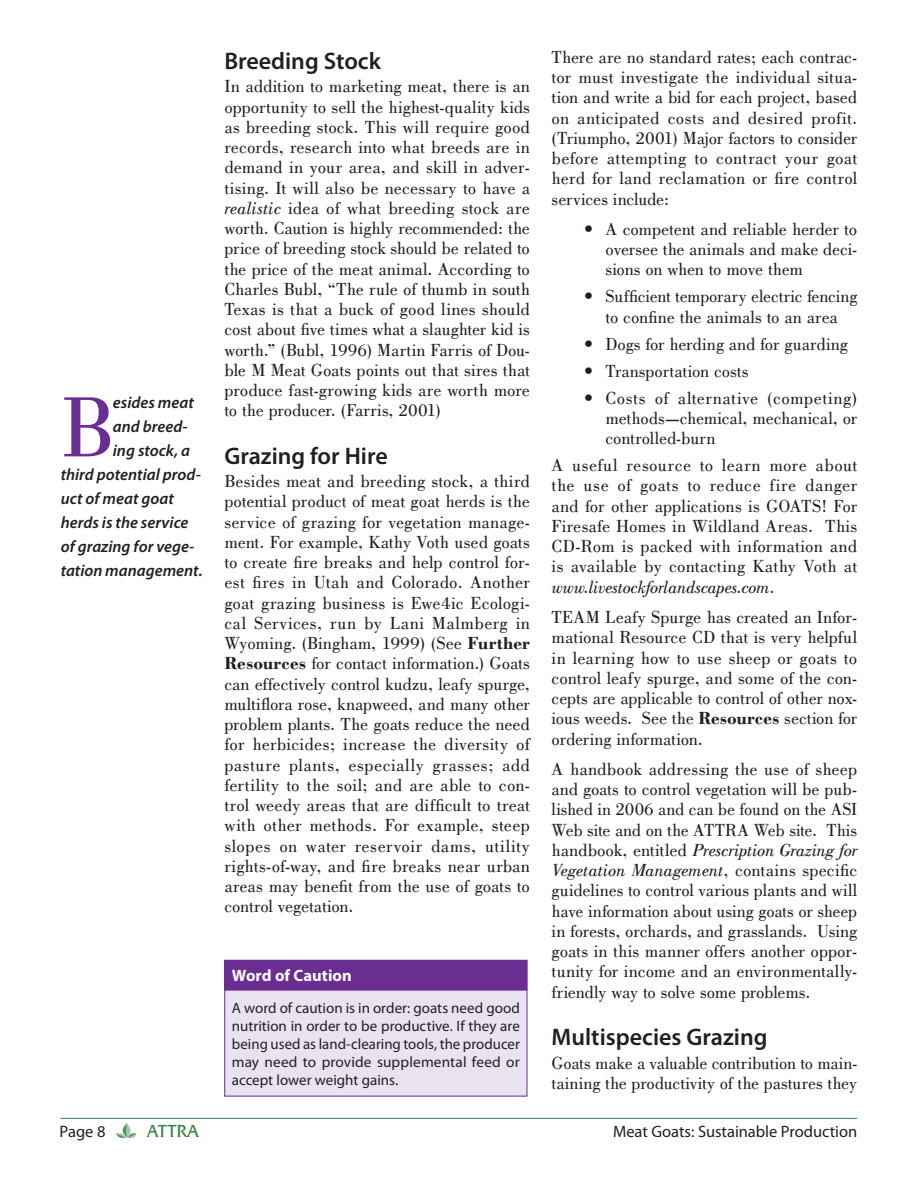
<style>
.page{position:relative;width:918px;height:1188px;background:#fff}
.page>*{position:absolute;margin:0;border:0;box-sizing:border-box;transform-origin:0 0}
.t1{font:88.35px "Bodoni";color:#6a2d91}
.t2{font:600 24px "Myriad Pro";color:#231f20}
.t3{font:18px/20.2px "Bodoni";letter-spacing:.005em;color:#231f20;text-align:justify}
.t4{font:18px "Friz Quadrata IT Cby BT";letter-spacing:-.01em;color:#338445}
.t5{font:italic 600 16.5px "Myriad Pro";color:#231f20}
.t6{font:16.5px "Myriad Pro";color:#231f20}
.t7{font:700 16.5px "Myriad Pro";color:#fff}
.t8{font:15px/18px "Myriad Pro";letter-spacing:.005em;color:#231f20;text-align:justify}
.s1{font-style:italic}
.s2{font-weight:700}
</style>
<div class="page">
<img style="left:116px;top:1123px;width:20px;height:14px">
<div style="left:225px;top:960px;width:302px;height:136px;background:#e9e3f1"></div>
<div style="left:225px;top:960px;width:302px;height:30px;background:#6a2d91"></div>
<hr style="left:61px;top:1118px;width:796px;height:1px;background:#338445">
<h1 class="t1" style="left:61px;top:376px;width:54px">B</h1>
<p class="t5" style="left:113px;top:397px;width:83px">esides meat</p>
<p class="t5" style="left:113px;top:421px;width:76px">and breed-</p>
<p class="t5" style="left:113px;top:445px;width:79px">ing stock, a</p>
<p class="t5" style="left:61px;top:469px;width:142px">third potential prod-</p>
<p class="t5" style="left:61px;top:493px;width:115px">uct of meat goat</p>
<p class="t5" style="left:61px;top:517px;width:129px">herds is the service</p>
<p class="t5" style="left:61px;top:541px;width:135px">of grazing for vege-</p>
<p class="t5" style="left:61px;top:565px;width:144px">tation management.</p>
<h2 class="t2" style="left:224px;top:52px;width:158px">Breeding Stock</h2>
<p class="t3" style="left:224px;top:76px;width:307px">In addition to marketing meat, there is an opportunity to sell the highest-quality kids as breeding stock. This will require good records, research into what breeds are in demand in your area, and skill in adver&shy;tising. It will also be necessary to have a <span class="s1">realistic</span> idea of what breeding stock are worth. Caution is highly recommended: the price of breeding stock should be related to the price of the meat animal. According to Charles Bubl, “The rule of thumb in south Texas is that a buck of good lines should cost about five times what a slaughter kid is worth.” (Bubl, 1996) Martin Farris of Dou&shy;ble M Meat Goats points out that sires that produce fast-growing kids are worth more to the producer. (Farris, 2001)</p>
<h2 class="t2" style="left:224px;top:446px;width:165px">Grazing for Hire</h2>
<p class="t3" style="left:224px;top:471px;width:307px">Besides meat and breeding stock, a third potential product of meat goat herds is the service of grazing for vegetation manage&shy;ment. For example, Kathy Voth used goats to create fire breaks and help control for&shy;est fires in Utah and Colorado. Another goat grazing business is Ewe4ic Ecologi&shy;cal Services, run by Lani Malmberg in Wyoming. (Bingham, 1999) (See <span class="s2">Further Resources</span> for contact information.) Goats can effectively control kudzu, leafy spurge, multiflora rose, knapweed, and many other problem plants. The goats reduce the need for herbicides; increase the diversity of pasture plants, especially grasses; add fertility to the soil; and are able to con&shy;trol weedy areas that are difficult to treat with other methods. For example, steep slopes on water reservoir dams, utility rights-of-way, and fire breaks near urban areas may benefit from the use of goats to control vegetation.</p>
<p class="t7" style="left:232px;top:970px;width:121px">Word of Caution</p>
<p class="t8" style="left:232px;top:1000px;width:290px">A word of caution is in order: goats need good nutrition in order to be productive. If they are being used as land-clearing tools, the producer may need to provide supplemental feed or accept lower weight gains.</p>
<p class="t3" style="left:552px;top:47px;width:307px">There are no standard rates; each contrac&shy;tor must investigate the individual situa&shy;tion and write a bid for each project, based on anticipated costs and desired profit. (Triumpho, 2001) Major factors to consider before attempting to contract your goat herd for land reclamation or fire control services include:</p>
<p class="t3" style="left:606px;top:219px;width:253px">A competent and reliable herder to oversee the animals and make deci&shy;sions on when to move them</p>
<p class="t3" style="left:606px;top:287px;width:253px">Sufficient temporary electric fencing to confine the animals to an area</p>
<p class="t3" style="left:606px;top:331px;width:253px;line-height:27px;text-align:left">Dogs for herding and for guarding<br>Transportation costs<br>Costs of alternative (competing)</p>
<p class="t3" style="left:606px;top:408px;width:253px">methods—chemical, mechanical, or controlled-burn</p>
<p class="t3" style="left:552px;top:455px;width:307px">A useful resource to learn more about the use of goats to reduce fire danger and for other applications is GOATS! For Firesafe Homes in Wildland Areas. This CD-Rom is packed with information and is available by contacting Kathy Voth at <span class="s1">www.livestockforlandscapes.com</span>.</p>
<p class="t3" style="left:552px;top:607px;width:307px">TEAM Leafy Spurge has created an Infor&shy;mational Resource CD that is very helpful in learning how to use sheep or goats to control leafy spurge, and some of the con&shy;cepts are applicable to control of other nox&shy;ious weeds. See the <span class="s2">Resources</span> section for ordering information.</p>
<p class="t3" style="left:552px;top:759px;width:307px">A handbook addressing the use of sheep and goats to control vegetation will be pub&shy;lished in 2006 and can be found on the ASI Web site and on the ATTRA Web site. This handbook, entitled <span class="s1">Prescription Grazing for Vegetation Management</span>, contains specific guidelines to control various plants and will have information about using goats or sheep in forests, orchards, and grasslands. Using goats in this manner offers another oppor&shy;tunity for income and an environmentally&shy;friendly way to solve some problems.</p>
<h2 class="t2" style="left:552px;top:1028px;width:217px">Multispecies Grazing</h2>
<p class="t3" style="left:552px;top:1053px;width:307px">Goats make a valuable contribution to main&shy;taining the productivity of the pastures they</p>
<p class="t3" style="left:584px;top:219px;width:10px">•</p>
<p class="t3" style="left:584px;top:287px;width:10px">•</p>
<p class="t3" style="left:584px;top:331px;width:10px;line-height:27px">• • •</p>
<p class="t6" style="left:60px;top:1126px;width:47px">Page 8</p>
<p class="t4" style="left:147px;top:1120px;width:53px">ATTRA</p>
<p class="t6" style="left:613px;top:1126px;width:246px">Meat Goats: Sustainable Production</p>
</div>
